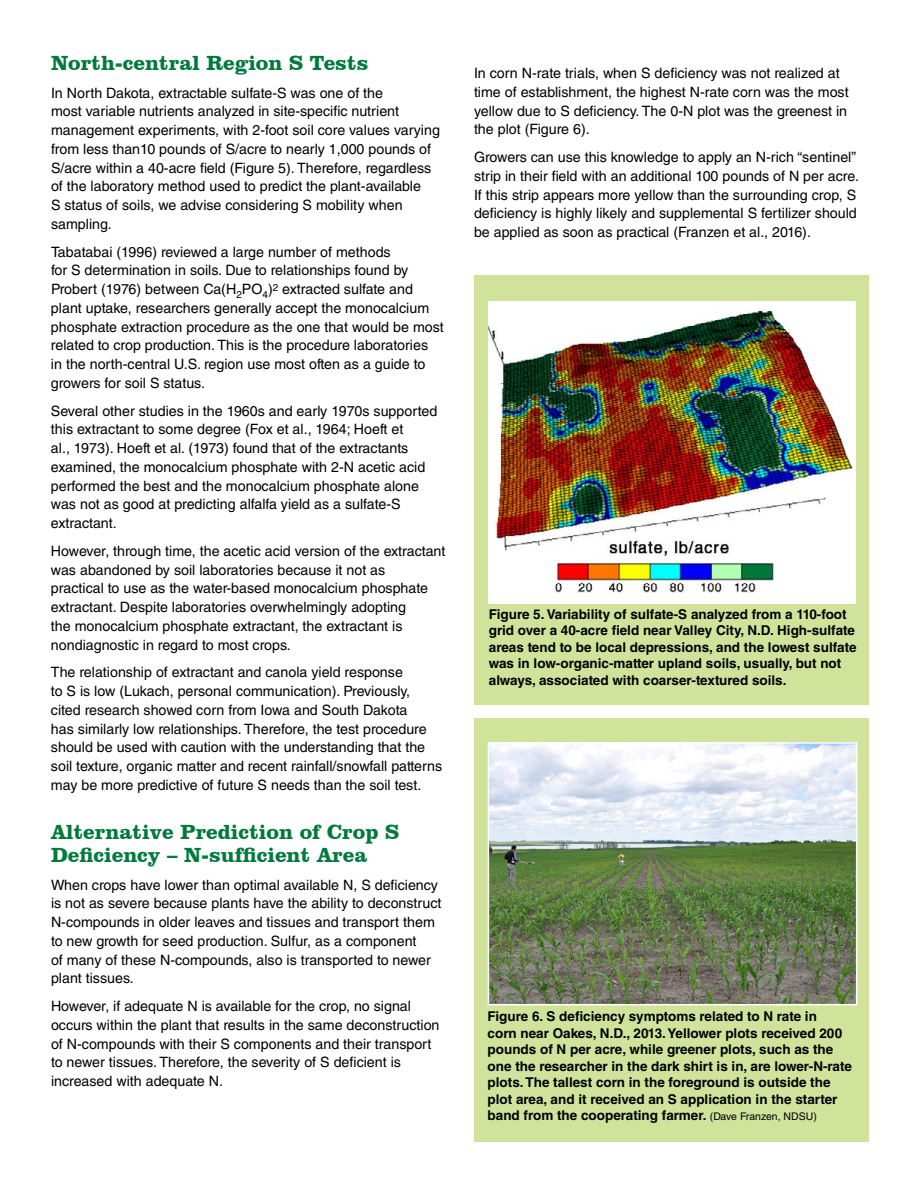
<style>
.page{position:relative;width:918px;height:1188px;background:#fff}
.page>*{position:absolute;margin:0;border:0;box-sizing:border-box;transform-origin:0 0}
.Subhead_1{font:700 21px/22.5px "Clarendon BT";color:#007a3c}
.Body_text{font:14.25px/18.8px "Helvetica LT Std";color:#000}
.t1{font:700 13.5px/16.5px "Helvetica LT Std";color:#000}
.s1{font-weight:400;font-size:10.5px}
</style>
<div class="page">
<div style="left:474px;top:275px;width:395px;height:430px;background:#d1e39b"></div>
<div style="left:474px;top:718px;width:395px;height:424px;background:#d1e39b"></div>
<img style="left:491px;top:745px;width:363px;height:257px">
<div style="left:488px;top:742px;width:369px;height:263px;border:2px solid #fff"></div>
<img style="left:488px;top:301px;width:368px;height:302px">
<p class="Subhead_1" style="left:51px;top:51px;width:319px">North-central Region S Tests</p>
<p class="Body_text" style="left:51px;top:83px;width:391px">In North Dakota, extractable sulfate-S was one of the<br>most variable nutrients analyzed in site-specific nutrient management experiments, with 2-foot soil core values varying from less than10 pounds of S/acre to nearly 1,000 pounds of S/acre within a 40-acre field (Figure 5). Therefore, regardless of the laboratory method used to predict the plant-available<br>S status of soils, we advise considering S mobility when sampling.</p>
<p class="Body_text" style="left:51px;top:242px;width:394px">Tabatabai (1996) reviewed a large number of methods<br>for S determination in soils. Due to relationships found by Probert (1976) between Ca(H<sub>2</sub>PO<sub>4</sub>)<sup>2</sup> extracted sulfate and plant uptake, researchers generally accept the monocalcium phosphate extraction procedure as the one that would be most related to crop production. This is the procedure laboratories<br>in the north-central U.S. region use most often as a guide to growers for soil S status.</p>
<p class="Body_text" style="left:51px;top:401px;width:388px">Several other studies in the 1960s and early 1970s supported this extractant to some degree (Fox et al., 1964; Hoeft et<br>al., 1973). Hoeft et al. (1973) found that of the extractants examined, the monocalcium phosphate with 2-N acetic acid performed the best and the monocalcium phosphate alone was not as good at predicting alfalfa yield as a sulfate-S extractant.</p>
<p class="Body_text" style="left:51px;top:542px;width:396px">However, through time, the acetic acid version of the extractant was abandoned by soil laboratories because it not as<br>practical to use as the water-based monocalcium phosphate extractant. Despite laboratories overwhelmingly adopting<br>the monocalcium phosphate extractant, the extractant is nondiagnostic in regard to most crops.</p>
<p class="Body_text" style="left:51px;top:663px;width:393px">The relationship of extractant and canola yield response<br>to S is low (Lukach, personal communication). Previously, cited research showed corn from Iowa and South Dakota<br>has similarly low relationships. Therefore, the test procedure should be used with caution with the understanding that the soil texture, organic matter and recent rainfall/snowfall patterns may be more predictive of future S needs than the soil test.</p>
<p class="Subhead_1" style="left:51px;top:821px;width:350px">Alternative Prediction of Crop S<br>Deficiency – N-sufficient Area</p>
<p class="Body_text" style="left:51px;top:875px;width:392px">When crops have lower than optimal available N, S deficiency is not as severe because plants have the ability to deconstruct N-compounds in older leaves and tissues and transport them to new growth for seed production. Sulfur, as a component<br>of many of these N-compounds, also is transported to newer plant tissues.</p>
<p class="Body_text" style="left:51px;top:997px;width:390px">However, if adequate N is available for the crop, no signal occurs within the plant that results in the same deconstruction of N-compounds with their S components and their transport to newer tissues. Therefore, the severity of S deficient is increased with adequate N.</p>
<p class="Body_text" style="left:474px;top:64px;width:376px">In corn N-rate trials, when S deficiency was not realized at time of establishment, the highest N-rate corn was the most yellow due to S deficiency. The 0-N plot was the greenest in the plot (Figure 6).</p>
<p class="Body_text" style="left:474px;top:148px;width:387px">Growers can use this knowledge to apply an N-rich “sentinel” strip in their field with an additional 100 pounds of N per acre.<br>If this strip appears more yellow than the surrounding crop, S deficiency is highly likely and supplemental S fertilizer should be applied as soon as practical (Franzen et al., 2016).</p>
<p class="t1" style="left:489px;top:606px;width:369px">Figure 5. Variability of sulfate-S analyzed from a 110-foot grid over a 40-acre field near Valley City, N.D. High-sulfate areas tend to be local depressions, and the lowest sulfate was in low-organic-matter upland soils, usually, but not always, associated with coarser-textured soils.</p>
<p class="t1" style="left:488px;top:1008px;width:366px">Figure 6. S deficiency symptoms related to N rate in<br>corn near Oakes, N.D., 2013. Yellower plots received 200 pounds of N per acre, while greener plots, such as the one the researcher in the dark shirt is in, are lower-N-rate plots. The tallest corn in the foreground is outside the plot area, and it received an S application in the starter band from the cooperating farmer. <span class="s1">(Dave Franzen, NDSU)</span></p>
</div>
